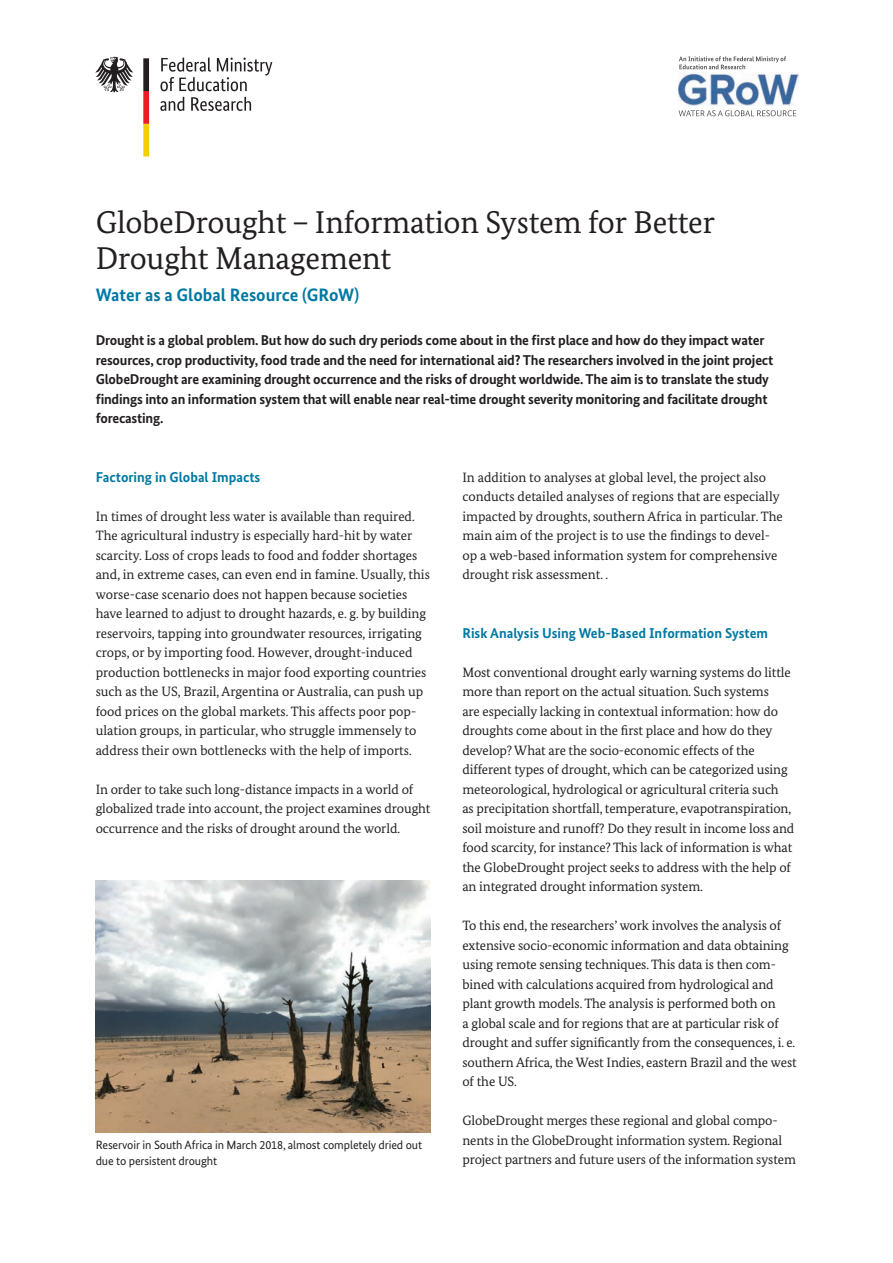
<style>
.page{position:relative;width:893px;height:1263px;background:#fff}
.page>*{position:absolute;margin:0;border:0;box-sizing:border-box;transform-origin:0 0}
.t1{font:31.5px/36px "Bundes Serif";letter-spacing:-.005em;color:#231f20}
.t2{font:700 18px "Bundes Sans";color:#0079a3}
.t3{font:700 14.25px/19.5px "Bundes Sans";letter-spacing:-.015em;color:#231f20}
.t4{font:700 14.25px "Bundes Sans";color:#0079a3}
.t5{font:13.5px/19.5px "Bundes Serif";letter-spacing:-.01em;color:#231f20}
.t6{font:12px/15.8px "Bundes Sans";letter-spacing:-.01em;color:#231f20}
</style>
<div class="page">
<img style="left:96px;top:881px;width:335px;height:251px">
<svg style="left:160px;top:57px;width:112px;height:54px"></svg>
<svg style="left:143px;top:58px;width:6px;height:99px"></svg>
<svg style="left:95px;top:57px;width:38px;height:35px"></svg>
<svg style="left:679px;top:110px;width:117px;height:6px"></svg>
<svg style="left:679px;top:56px;width:107px;height:13px"></svg>
<img style="left:678px;top:72px;width:120px;height:33px">
<h1 class="t1" style="left:96px;top:204px;width:621px">GlobeDrought – Information System for Better<br>Drought Management</h1>
<h2 class="t2" style="left:96px;top:284px;width:265px">Water as a Global Resource (GRoW)</h2>
<p class="t3" style="left:96px;top:330px;width:679px">Drought is a global problem. But how do such dry periods come about in the first place and how do they impact water resources, crop productivity, food trade and the need for international aid? The researchers involved in the joint project GlobeDrought are examining drought occurrence and the risks of drought worldwide. The aim is to translate the study findings into an information system that will enable near real-time drought severity monitoring and facilitate drought forecasting.</p>
<p class="t4" style="left:96px;top:468px;width:166px">Factoring in Global Impacts</p>
<p class="t5" style="left:96px;top:506px;width:336px">In times of drought less water is available than required.<br>The agricultural industry is especially hard-hit by water scarcity. Loss of crops leads to food and fodder shortages and, in extreme cases, can even end in famine. Usually, this worse-case scenario does not happen because societies have learned to adjust to drought hazards, e. g. by building reservoirs, tapping into groundwater resources, irrigating crops, or by importing food. However, drought-induced production bottlenecks in major food exporting countries such as the US, Brazil, Argentina or Australia, can push up food prices on the global markets. This affects poor pop&shy;ulation groups, in particular, who struggle immensely to address their own bottlenecks with the help of imports.</p>
<p class="t5" style="left:96px;top:779px;width:336px">In order to take such long-distance impacts in a world of globalized trade into account, the project examines drought occurrence and the risks of drought around the world.</p>
<p class="t6" style="left:96px;top:1137px;width:328px">Reservoir in South Africa in March 2018, almost completely dried out due to persistent drought</p>
<p class="t5" style="left:462px;top:467px;width:322px">In addition to analyses at global level, the project also conducts detailed analyses of regions that are especially impacted by droughts, southern Africa in particular. The main aim of the project is to use the findings to devel&shy;op a web-based information system for comprehensive drought risk assessment. .</p>
<p class="t4" style="left:462px;top:624px;width:307px">Risk Analysis Using Web-Based Information System</p>
<p class="t5" style="left:462px;top:662px;width:333px">Most conventional drought early warning systems do little more than report on the actual situation. Such systems<br>are especially lacking in contextual information: how do droughts come about in the first place and how do they develop? What are the socio-economic effects of the different types of drought, which can be categorized using meteorological, hydrological or agricultural criteria such<br>as precipitation shortfall, temperature, evapotranspiration, soil moisture and runoff? Do they result in income loss and food scarcity, for instance? This lack of information is what the GlobeDrought project seeks to address with the help of an integrated drought information system.</p>
<p class="t5" style="left:462px;top:916px;width:336px">To this end, the researchers’ work involves the analysis of extensive socio-economic information and data obtaining using remote sensing techniques. This data is then com&shy;bined with calculations acquired from hydrological and plant growth models. The analysis is performed both on<br>a global scale and for regions that are at particular risk of drought and suffer significantly from the consequences, i. e. southern Africa, the West Indies, eastern Brazil and the west of the US.</p>
<p class="t5" style="left:462px;top:1111px;width:335px">GlobeDrought merges these regional and global compo&shy;nents in the GlobeDrought information system. Regional project partners and future users of the information system</p>
</div>
